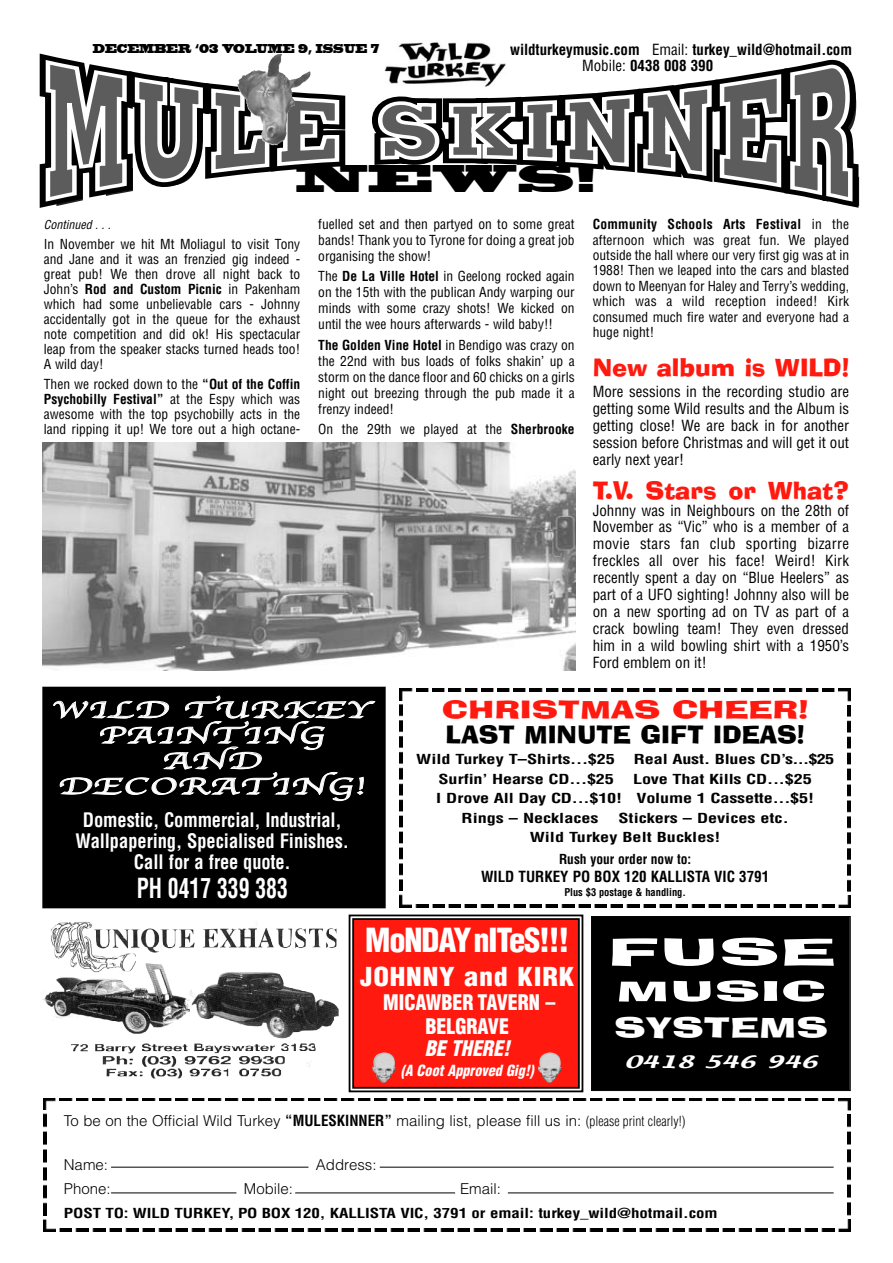
<style>
.page{position:relative;width:893px;height:1263px;background:#fff}
.page>*{position:absolute;margin:0;border:0;box-sizing:border-box;transform-origin:0 0}
.t1{font:36px "Blackoak";color:#000}
.t2{font:36px "Ad Lib BT";color:#fff;scale:2.15 1}
.t3{font:900 condensed 32.4px "Helvetica";letter-spacing:-.035em;color:#fff}
.t4{font:27px/36px "Ad Lib BT";color:#fff;scale:2.15 1}
.t5{font:700 condensed 27px "Helvetica";color:#fff;scale:.8 1}
.t6{font:900 condensed 25.5px "Helvetica";letter-spacing:.03em;color:#fff;scale:1.1 1}
.t7{font:24px/25.5px "Apple Chancery";letter-spacing:.035em;color:#fff;text-align:center;scale:1.65 1}
.t8{font:24px "Ad Lib BT";color:#ff190e}
.t9{font:24px "Ad Lib BT";color:#000;scale:1.05 1}
.t10{font:24px "Ad Lib BT";color:#ff190e;scale:1.4 1}
.t11{font:900 condensed 21px/24px "Helvetica";color:#fff;text-align:center;scale:.95 1}
.t12{font:italic 900 condensed 21px "Helvetica";color:#fff;scale:.95 1}
.t13{font:700 condensed 19.5px/21px "Helvetica";letter-spacing:-.005em;color:#fff;text-align:center;scale:.95 1}
.t14{font:condensed 15px/17px "Helvetica";color:#000;text-align:justify}
.t15{font:300 15px "Helvetica";color:#000}
.t16{font:700 condensed 15px/16.5px "Helvetica";letter-spacing:-.005em;color:#000}
.t17{font:italic 900 condensed 15px "Helvetica";color:#fff;scale:.95 1}
.t18{font:15px "Textile";color:#fff;scale:1.75 1}
.t19{font:condensed 13.5px/15.1px "Helvetica";color:#000;text-align:justify}
.t20{font:700 condensed 13.5px/19.5px "Helvetica";letter-spacing:-.005em;color:#000;scale:1.35 1}
.t21{font:700 condensed 13.5px "Helvetica";letter-spacing:-.005em;color:#000;scale:1.25 1}
.t22{font:700 condensed 13.5px "Helvetica";letter-spacing:-.005em;color:#000}
.t23{font:12px "Blackoak";color:#000;scale:.55 1}
.t24{font:italic condensed 12px "Helvetica";color:#000}
.t25{font:700 condensed 10.5px "Helvetica";letter-spacing:-.005em;color:#000}
.s1{font-weight:400}
.s2{font-weight:700}
.s3{font-weight:700;font-stretch:condensed}
.s4{font-stretch:condensed;font-size:13.5px}
</style>
<div class="page">
<img style="left:398px;top:42px;width:92px;height:6px">
<svg style="left:39px;top:53px;width:307px;height:155px"></svg>
<svg style="left:372px;top:48px;width:488px;height:160px"></svg>
<img style="left:237px;top:54px;width:74px;height:91px">
<img style="left:51px;top:922px;width:285px;height:155px">
<div style="left:592px;top:918px;width:257px;height:172px;background:#000"></div>
<div style="left:592px;top:917px;width:257px;height:173px;border:1px solid #000"></div>
<img style="left:43px;top:1098px;width:17px;height:12px">
<img style="left:60px;top:1098px;width:775px;height:3px">
<img style="left:838px;top:1098px;width:12px;height:13px">
<img style="left:847px;top:1114px;width:3px;height:106px">
<img style="left:834px;top:1220px;width:16px;height:12px">
<img style="left:55px;top:1229px;width:779px;height:3px">
<img style="left:43px;top:1215px;width:12px;height:17px">
<img style="left:43px;top:1113px;width:3px;height:102px">
<hr style="left:111px;top:1167px;width:197px;height:1px;background:#000">
<hr style="left:111px;top:1193px;width:125px;height:1px;background:#000">
<hr style="left:295px;top:1193px;width:160px;height:1px;background:#000">
<hr style="left:508px;top:1193px;width:325px;height:1px;background:#000">
<hr style="left:380px;top:1167px;width:453px;height:1px;background:#000">
<div style="left:43px;top:687px;width:342px;height:221px;background:#000"></div>
<svg style="left:348px;top:914px;width:236px;height:179px;background:#ec2218"></svg>
<img style="left:371px;top:1053px;width:25px;height:30px">
<img style="left:537px;top:1053px;width:25px;height:30px">
<img style="left:400px;top:689px;width:13px;height:12px">
<img style="left:416px;top:689px;width:419px;height:3px">
<img style="left:838px;top:689px;width:12px;height:13px">
<img style="left:847px;top:705px;width:3px;height:187px">
<img style="left:834px;top:895px;width:16px;height:12px">
<img style="left:415px;top:904px;width:419px;height:3px">
<img style="left:400px;top:894px;width:12px;height:13px">
<img style="left:400px;top:704px;width:3px;height:187px">
<img style="left:42px;top:442px;width:533px;height:228px">
<p class="t23" style="left:93px;top:44px;width:522px">DECEMBER ‘03 VOLUME 9, ISSUE 7</p>
<p class="t16" style="left:582px;top:42px;width:271px;text-indent:-72px">wildturkeymusic.com <span class="s1">Email:</span> turkey_wild@hotmail.com<br><span class="s1">Mobile:</span> 0438 008 390</p>
<h1 class="t1" style="left:296px;top:165px;width:303px">NEWS!</h1>
<p class="t24" style="left:44px;top:220px;width:68px">Continued . . .</p>
<p class="t19" style="left:44px;top:237px;width:258px">In November we hit Mt Moliagul to visit Tony and Jane and it was an frenzied gig indeed - great pub! We then drove all night back to John’s <span class="s2">Rod and Custom Picnic</span> in Pakenham which had some unbelievable cars - Johnny accidentally got in the queue for the exhaust note competition and did ok! His spectacular leap from the speaker stacks turned heads too!<br>A wild day!</p>
<p class="t19" style="left:44px;top:377px;width:258px">Then we rocked down to the <span class="s2">“Out of the Coffin Psychobilly Festival”</span> at the Espy which was awesome with the top psychobilly acts in the land ripping it up! We tore out a high octane-</p>
<p class="t19" style="left:318px;top:217px;width:258px;line-height:16px">fuelled set and then partyed on to some great bands! Thank you to Tyrone for doing a great job organising the show!</p>
<p class="t19" style="left:318px;top:270px;width:258px;line-height:16px">The <span class="s2">De La Ville Hotel</span> in Geelong rocked again on the 15th with the publican Andy warping our minds with some crazy shots! We kicked on until the wee hours afterwards - wild baby!!</p>
<p class="t19" style="left:318px;top:338px;width:258px;line-height:16px"><span class="s2">The Golden Vine Hotel</span> in Bendigo was crazy on the 22nd with bus loads of folks shakin’ up a storm on the dance floor and 60 chicks on a girls night out breezing through the pub made it a frenzy indeed!</p>
<p class="t19" style="left:318px;top:422px;width:258px">On the 29th we played at the <span class="s2">Sherbrooke</span></p>
<p class="t19" style="left:592px;top:218px;width:258px"><span class="s2">Community Schools Arts Festival</span> in the afternoon which was great fun. We played outside the hall where our very first gig was at in 1988! Then we leaped into the cars and blasted down to Meenyan for Haley and Terry’s wedding, which was a wild reception indeed! Kirk consumed much fire water and everyone had a huge night!</p>
<h3 class="t8" style="left:592px;top:359px;width:258px">New album is WILD!</h3>
<p class="t14" style="left:592px;top:385px;width:258px">More sessions in the recording studio are getting some Wild results and the Album is getting close! We are back in for another session before Christmas and will get it out early next year!</p>
<h3 class="t8" style="left:592px;top:482px;width:258px">T.V. Stars or What?</h3>
<p class="t14" style="left:592px;top:503px;width:258px">Johnny was in Neighbours on the 28th of November as “Vic” who is a member of a movie stars fan club sporting bizarre freckles all over his face! Weird! Kirk recently spent a day on “Blue Heelers” as part of a UFO sighting! Johnny also will be on a new sporting ad on TV as part of a crack bowling team! They even dressed him in a wild bowling shirt with a 1950’s Ford emblem on it!</p>
<h3 class="t7" style="left:52px;top:699px;width:195px">WILD TURKEY<br>PAINTING<br>AND<br>DECORATING!</h3>
<h3 class="t13" style="left:76px;top:811px;width:289px">Domestic, Commercial, Industrial,<br>Wallpapering, Specialised Finishes.<br>Call for a free quote.</h3>
<h3 class="t5" style="left:137px;top:878px;width:190px">PH 0417 339 383</h3>
<h3 class="t10" style="left:442px;top:701px;width:263px">CHRISTMAS CHEER!</h3>
<h3 class="t9" style="left:445px;top:726px;width:344px">LAST MINUTE GIFT IDEAS!</h3>
<p class="t20" style="left:416px;top:751px;width:149px">Wild Turkey T–Shirts...$25</p>
<p class="t20" style="left:634px;top:751px;width:150px">Real Aust. Blues CD’s...$25</p>
<p class="t20" style="left:438px;top:770px;width:131px">Surfin’ Hearse CD...$25</p>
<p class="t20" style="left:633px;top:770px;width:134px">Love That Kills CD...$25</p>
<p class="t20" style="left:436px;top:790px;width:281px">I Drove All Day CD...$10! Volume 1 Cassette...$5!</p>
<p class="t20" style="left:461px;top:809px;width:103px">Rings – Necklaces</p>
<p class="t20" style="left:529px;top:809px;width:193px;text-indent:89px">Stickers – Devices etc.<br>Wild Turkey Belt Buckles!</p>
<p class="t22" style="left:559px;top:854px;width:134px">Rush your order now to:</p>
<p class="t16" style="left:481px;top:869px;width:290px">WILD TURKEY PO BOX 120 KALLISTA VIC 3791</p>
<p class="t25" style="left:564px;top:888px;width:123px">Plus $3 postage &amp; handling.</p>
<h2 class="t3" style="left:365px;top:928px;width:206px">MoNDAYnITeS!!!</h2>
<h3 class="t6" style="left:360px;top:966px;width:196px">JOHNNY and KIRK</h3>
<h3 class="t11" style="left:383px;top:992px;width:183px">MICAWBER TAVERN –<br>BELGRAVE</h3>
<h3 class="t12" style="left:425px;top:1040px;width:91px">BE THERE!</h3>
<p class="t17" style="left:401px;top:1064px;width:141px">(A Coot Approved Gig!)</p>
<h1 class="t2" style="left:607px;top:939px;width:108px">FUSE</h1>
<h3 class="t4" style="left:614px;top:976px;width:101px">MUSIC<br>SYSTEMS</h3>
<p class="t18" style="left:624px;top:1056px;width:113px">0418 546 946</p>
<p class="t15" style="left:64px;top:1115px;width:623px">To be on the Official Wild Turkey <span class="s3">“MULESKINNER”</span> mailing list, please fill us in: <span class="s4">(please print clearly!)</span></p>
<p class="t15" style="left:64px;top:1159px;width:46px">Name:</p>
<p class="t15" style="left:316px;top:1159px;width:62px">Address:</p>
<p class="t15" style="left:64px;top:1183px;width:48px">Phone:</p>
<p class="t15" style="left:244px;top:1183px;width:51px">Mobile:</p>
<p class="t15" style="left:460px;top:1183px;width:42px">Email:</p>
<p class="t21" style="left:64px;top:1208px;width:524px">POST TO: WILD TURKEY, PO BOX 120, KALLISTA VIC, 3791 or email: turkey_wild@hotmail.com</p>
</div>
